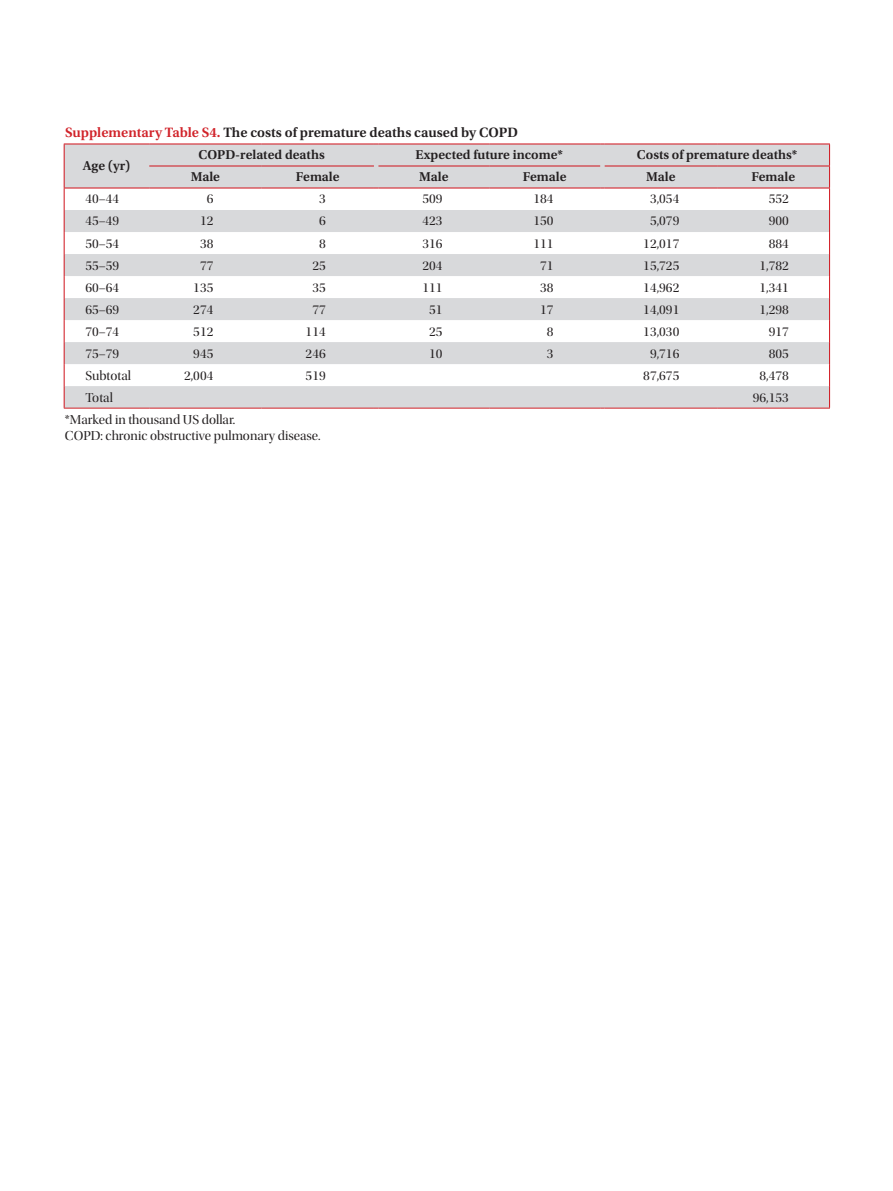
<style>
.page{position:relative;width:893px;height:1191px;background:#fff}
.page>*{position:absolute;margin:0;border:0;box-sizing:border-box;transform-origin:0 0}
.t1{font:600 14.25px "Utopia Std";color:#231f20}
.t2{font:13.5px/16.2px "Utopia Std Disp";color:#231f20}
.t3{font:600 13.5px "Utopia Std";color:#231f20}
.s1{color:#d1232a}
</style>
<div class="page">
<svg style="left:65px;top:145px;width:764px;height:263px;fill:#d8d9db"></svg>
<hr style="left:605px;top:166px;width:112px;height:1px;background:#d0121b">
<hr style="left:717px;top:166px;width:113px;height:1px;background:#d0121b">
<hr style="left:64px;top:188px;width:85px;height:1px;background:#d0121b">
<hr style="left:149px;top:188px;width:113px;height:1px;background:#d0121b">
<hr style="left:262px;top:188px;width:112px;height:1px;background:#d0121b">
<hr style="left:378px;top:188px;width:111px;height:1px;background:#d0121b">
<hr style="left:489px;top:188px;width:111px;height:1px;background:#d0121b">
<hr style="left:605px;top:188px;width:112px;height:1px;background:#d0121b">
<hr style="left:717px;top:188px;width:113px;height:1px;background:#d0121b">
<hr style="left:378px;top:166px;width:111px;height:1px;background:#d0121b">
<hr style="left:489px;top:166px;width:111px;height:1px;background:#d0121b">
<hr style="left:149px;top:166px;width:113px;height:1px;background:#d0121b">
<hr style="left:262px;top:166px;width:112px;height:1px;background:#d0121b">
<hr style="left:64px;top:144px;width:85px;height:1px;background:#d0121b">
<hr style="left:149px;top:144px;width:113px;height:1px;background:#d0121b">
<hr style="left:262px;top:144px;width:112px;height:1px;background:#d0121b">
<hr style="left:378px;top:144px;width:111px;height:1px;background:#d0121b">
<hr style="left:489px;top:144px;width:111px;height:1px;background:#d0121b">
<hr style="left:605px;top:144px;width:112px;height:1px;background:#d0121b">
<hr style="left:717px;top:144px;width:113px;height:1px;background:#d0121b">
<svg style="left:64px;top:144px;width:1px;height:264px"></svg>
<svg style="left:829px;top:144px;width:1px;height:264px"></svg>
<hr style="left:64px;top:408px;width:85px;height:1px;background:#d1232a">
<hr style="left:149px;top:408px;width:113px;height:1px;background:#d1232a">
<hr style="left:262px;top:408px;width:112px;height:1px;background:#d1232a">
<hr style="left:378px;top:408px;width:111px;height:1px;background:#d1232a">
<hr style="left:489px;top:408px;width:111px;height:1px;background:#d1232a">
<hr style="left:605px;top:408px;width:112px;height:1px;background:#d1232a">
<hr style="left:717px;top:408px;width:113px;height:1px;background:#d1232a">
<p class="t1" style="left:65px;top:125px;width:454px"><span class="s1">Supplementary Table S4.</span> The costs of premature deaths caused by COPD</p>
<p class="t3" style="left:83px;top:158px;width:49px">Age (yr)</p>
<p class="t3" style="left:199px;top:147px;width:128px">COPD-related deaths</p>
<p class="t3" style="left:416px;top:147px;width:149px">Expected future income*</p>
<p class="t3" style="left:637px;top:147px;width:162px">Costs of premature deaths*</p>
<p class="t3" style="left:191px;top:169px;width:31px">Male</p>
<p class="t3" style="left:296px;top:169px;width:45px">Female</p>
<p class="t3" style="left:419px;top:169px;width:31px">Male</p>
<p class="t3" style="left:523px;top:169px;width:45px">Female</p>
<p class="t3" style="left:646px;top:169px;width:31px">Male</p>
<p class="t3" style="left:751px;top:169px;width:45px">Female</p>
<p class="t2" style="left:85px;top:191px;width:35px">40–44</p>
<p class="t2" style="left:207px;top:191px;width:8px">6</p>
<p class="t2" style="left:319px;top:191px;width:8px">3</p>
<p class="t2" style="left:422px;top:191px;width:22px">509</p>
<p class="t2" style="left:533px;top:191px;width:22px">184</p>
<p class="t2" style="left:650px;top:191px;width:31px">3,054</p>
<p class="t2" style="left:769px;top:191px;width:22px">552</p>
<p class="t2" style="left:85px;top:213px;width:35px">45–49</p>
<p class="t2" style="left:200px;top:213px;width:15px">12</p>
<p class="t2" style="left:319px;top:213px;width:8px">6</p>
<p class="t2" style="left:422px;top:213px;width:22px">423</p>
<p class="t2" style="left:533px;top:213px;width:22px">150</p>
<p class="t2" style="left:650px;top:213px;width:31px">5,079</p>
<p class="t2" style="left:769px;top:213px;width:22px">900</p>
<p class="t2" style="left:85px;top:235px;width:35px">50–54</p>
<p class="t2" style="left:200px;top:235px;width:15px">38</p>
<p class="t2" style="left:319px;top:235px;width:8px">8</p>
<p class="t2" style="left:422px;top:235px;width:22px">316</p>
<p class="t2" style="left:533px;top:235px;width:22px">111</p>
<p class="t2" style="left:643px;top:235px;width:38px">12,017</p>
<p class="t2" style="left:769px;top:235px;width:22px">884</p>
<p class="t2" style="left:85px;top:257px;width:35px">55–59</p>
<p class="t2" style="left:200px;top:257px;width:15px">77</p>
<p class="t2" style="left:312px;top:257px;width:15px">25</p>
<p class="t2" style="left:422px;top:257px;width:22px">204</p>
<p class="t2" style="left:540px;top:257px;width:15px">71</p>
<p class="t2" style="left:643px;top:257px;width:38px">15,725</p>
<p class="t2" style="left:759px;top:257px;width:31px">1,782</p>
<p class="t2" style="left:85px;top:279px;width:35px">60–64</p>
<p class="t2" style="left:193px;top:279px;width:22px">135</p>
<p class="t2" style="left:312px;top:279px;width:15px">35</p>
<p class="t2" style="left:422px;top:279px;width:22px">111</p>
<p class="t2" style="left:540px;top:279px;width:15px">38</p>
<p class="t2" style="left:643px;top:279px;width:38px">14,962</p>
<p class="t2" style="left:759px;top:279px;width:31px">1,341</p>
<p class="t2" style="left:85px;top:301px;width:35px">65–69</p>
<p class="t2" style="left:193px;top:301px;width:22px">274</p>
<p class="t2" style="left:312px;top:301px;width:15px">77</p>
<p class="t2" style="left:429px;top:301px;width:15px">51</p>
<p class="t2" style="left:540px;top:301px;width:15px">17</p>
<p class="t2" style="left:643px;top:301px;width:38px">14,091</p>
<p class="t2" style="left:759px;top:301px;width:31px">1,298</p>
<p class="t2" style="left:85px;top:323px;width:35px">70–74</p>
<p class="t2" style="left:193px;top:323px;width:22px">512</p>
<p class="t2" style="left:306px;top:323px;width:22px">114</p>
<p class="t2" style="left:429px;top:323px;width:15px">25</p>
<p class="t2" style="left:547px;top:323px;width:8px">8</p>
<p class="t2" style="left:643px;top:323px;width:38px">13,030</p>
<p class="t2" style="left:769px;top:323px;width:22px">917</p>
<p class="t2" style="left:85px;top:345px;width:35px">75–79</p>
<p class="t2" style="left:193px;top:345px;width:22px">945</p>
<p class="t2" style="left:306px;top:345px;width:22px">246</p>
<p class="t2" style="left:429px;top:345px;width:15px">10</p>
<p class="t2" style="left:547px;top:345px;width:8px">3</p>
<p class="t2" style="left:650px;top:345px;width:31px">9,716</p>
<p class="t2" style="left:769px;top:345px;width:22px">805</p>
<p class="t2" style="left:85px;top:367px;width:47px">Subtotal</p>
<p class="t2" style="left:184px;top:367px;width:31px">2,004</p>
<p class="t2" style="left:306px;top:367px;width:22px">519</p>
<p class="t2" style="left:643px;top:367px;width:38px">87,675</p>
<p class="t2" style="left:759px;top:367px;width:31px">8,478</p>
<p class="t2" style="left:85px;top:389px;width:29px">Total</p>
<p class="t2" style="left:753px;top:389px;width:38px">96,153</p>
<p class="t2" style="left:65px;top:411px;width:257px">*Marked in thousand US dollar.<br>COPD: chronic obstructive pulmonary disease.</p>
</div>
